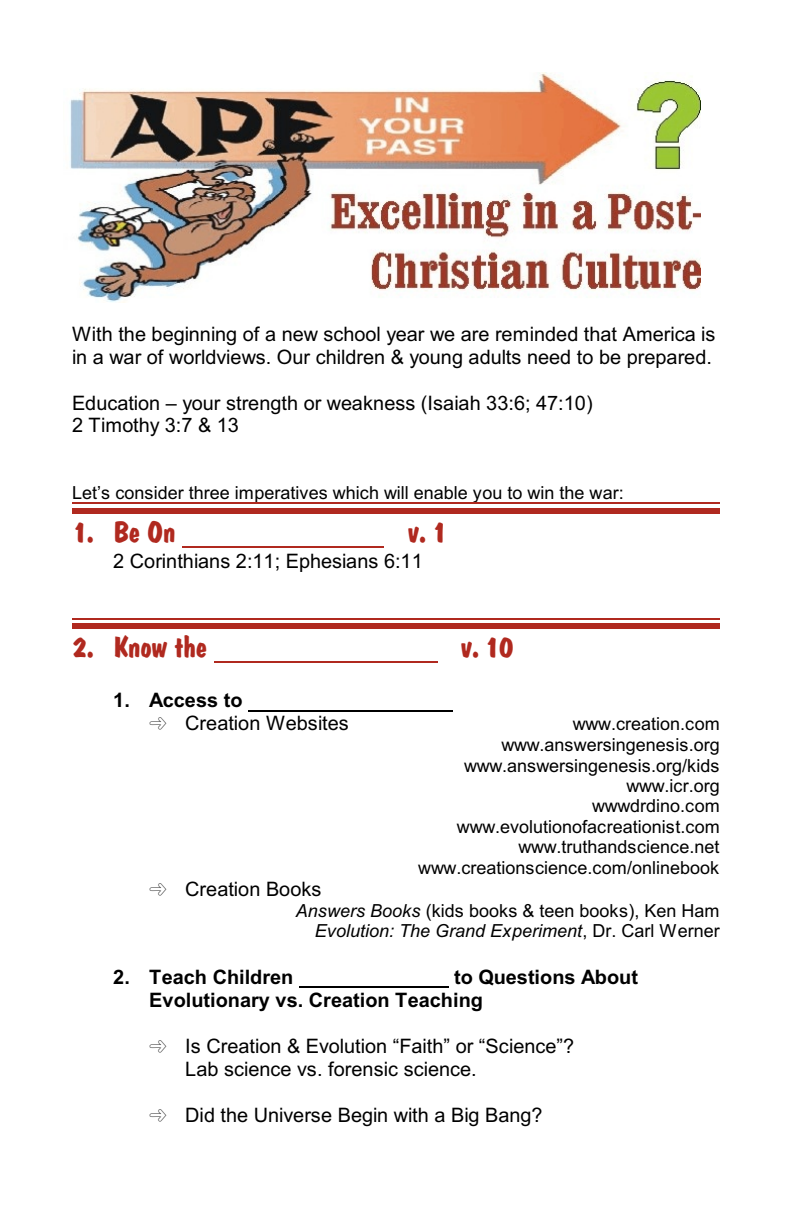
<style>
.page{position:relative;width:792px;height:1224px;background:#fff}
.page>*{position:absolute;margin:0;border:0;box-sizing:border-box;transform-origin:0 0}
.t1{font:30px "Dom Bold BT";color:#b0291f}
.t2{font:20px/22.8px "Arial";color:#000}
.t3{font:700 20px/23.8px "Arial";color:#000}
.t4{font:18px/20.4px "Arial";color:#000;text-align:right}
.s1{font-style:italic}
</style>
<div class="page">
<img style="left:69px;top:72px;width:631px;height:231px">
<hr style="left:183px;top:546px;width:201px;height:2px;background:#b0291f">
<hr style="left:214px;top:661px;width:223px;height:2px;background:#b0291f">
<hr style="left:248px;top:711px;width:204px;height:1px;background:#000">
<hr style="left:299px;top:987px;width:149px;height:1px;background:#000">
<hr style="left:72px;top:503px;width:648px;height:1px;background:#b0291f">
<div style="left:72px;top:508px;width:648px;height:5px;background:#b0291f"></div>
<hr style="left:72px;top:618px;width:648px;height:2px;background:#b0291f">
<div style="left:72px;top:624px;width:648px;height:5px;background:#b0291f"></div>
<p class="t2" style="left:72px;top:325px;width:645px">With the beginning of a new school year we are reminded that America is in a war of worldviews. Our children &amp; young adults need to be prepared.</p>
<p class="t2" style="left:72px;top:393px;width:522px">Education – your strength or weakness (Isaiah 33:6; 47:10)<br>2 Timothy 3:7 &amp; 13</p>
<p class="t4" style="left:72px;top:484px;width:553px">Let’s consider three imperatives which will enable you to win the war:</p>
<h1 class="t1" style="left:72px;top:519px;width:105px">1. Be On</h1>
<h1 class="t1" style="left:408px;top:519px;width:40px">v. 1</h1>
<p class="t2" style="left:113px;top:552px;width:311px">2 Corinthians 2:11; Ephesians 6:11</p>
<h1 class="t1" style="left:72px;top:635px;width:136px">2. Know the</h1>
<h1 class="t1" style="left:461px;top:635px;width:54px">v. 10</h1>
<p class="t3" style="left:113px;top:690px;width:131px">1. Access to</p>
<p class="t2" style="left:185px;top:714px;width:165px">Creation Websites</p>
<p class="t4" style="left:418px;top:715px;width:303px">www.creation.com www.answersingenesis.org www.answersingenesis.org/kids www.icr.org<br>wwwdrdino.com www.evolutionofacreationist.com www.truthandscience.net www.creationscience.com/onlinebook</p>
<p class="t2" style="left:185px;top:879px;width:138px">Creation Books</p>
<p class="t4" style="left:296px;top:902px;width:425px"><span class="s1">Answers Books</span> (kids books &amp; teen books), Ken Ham<br><span class="s1">Evolution: The Grand Experiment</span>, Dr. Carl Werner</p>
<p class="t3" style="left:113px;top:966px;width:182px">2. Teach Children</p>
<p class="t3" style="left:149px;top:966px;width:490px;text-indent:305px">to Questions About<br>Evolutionary vs. Creation Teaching</p>
<p class="t2" style="left:185px;top:1037px;width:391px">Is Creation &amp; Evolution “Faith” or “Science”?<br>Lab science vs. forensic science.</p>
<p class="t2" style="left:185px;top:1105px;width:359px">Did the Universe Begin with a Big Bang?</p>
</div>
